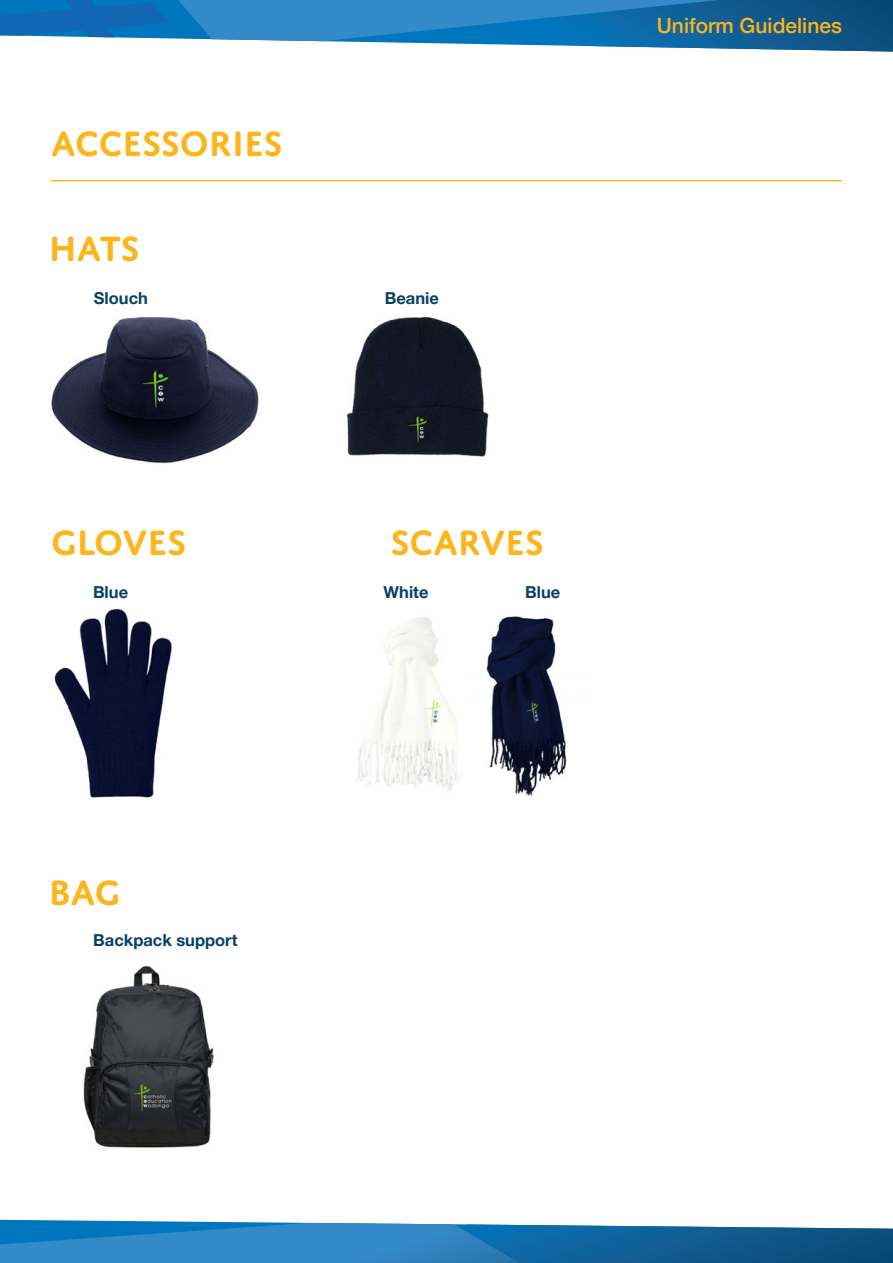
<style>
.page{position:relative;width:893px;height:1263px;background:#fff}
.page>*{position:absolute;margin:0;border:0;box-sizing:border-box;transform-origin:0 0}
.Header_01{font:600 37.5px "Domus Titling";color:#fcb61c}
.t1{font:500 21px "Helvetica Neue";color:#fcb61c}
.Header_03{font:700 16.5px "Helvetica Neue";color:#084168}
</style>
<div class="page">
<svg style="left:312px;top:41px;width:173px;height:4px"></svg>
<img style="left:485px;top:0;width:408px;height:52px">
<svg style="left:0;top:0;width:840px;height:41px;background:#2079b7"></svg>
<svg style="left:0;top:1220px;width:459px;height:43px;background:#338cc9"></svg>
<img style="left:459px;top:1224px;width:434px;height:39px">
<img style="left:315px;top:1227px;width:223px;height:36px">
<hr style="left:51px;top:180px;width:791px;height:1px;background:#fcb61c">
<img style="left:83px;top:965px;width:131px;height:183px">
<img style="left:357px;top:617px;width:103px;height:174px">
<img style="left:54px;top:608px;width:118px;height:190px">
<img style="left:486px;top:616px;width:81px;height:180px">
<img style="left:51px;top:316px;width:208px;height:148px">
<img style="left:346px;top:317px;width:143px;height:140px">
<p class="Header_01" style="left:51px;top:121px;width:233px">ACCESSORIES</p>
<p class="Header_01" style="left:49px;top:227px;width:92px">HATS</p>
<p class="Header_03" style="left:94px;top:285px;width:56px">Slouch</p>
<p class="Header_03" style="left:385px;top:285px;width:56px">Beanie</p>
<p class="Header_01" style="left:51px;top:520px;width:137px">GLOVES</p>
<p class="Header_01" style="left:391px;top:520px;width:154px">SCARVES</p>
<p class="Header_03" style="left:93px;top:579px;width:37px">Blue</p>
<p class="Header_03" style="left:384px;top:579px;width:46px">White</p>
<p class="Header_03" style="left:525px;top:579px;width:37px">Blue</p>
<p class="t1" style="left:657px;top:8px;width:187px">Uniform Guidelines</p>
<p class="Header_01" style="left:49px;top:870px;width:73px">BAG</p>
<p class="Header_03" style="left:93px;top:928px;width:146px">Backpack support</p>
</div>
